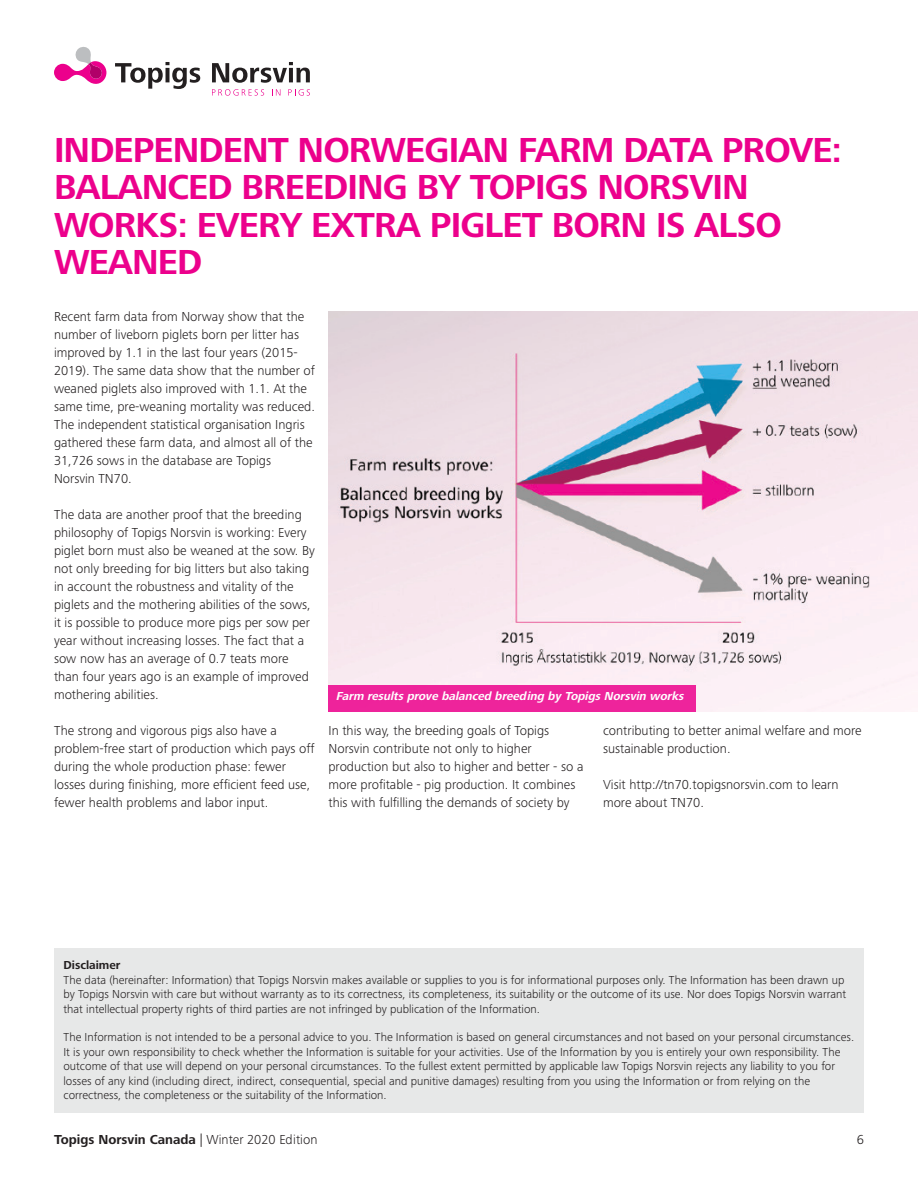
<style>
.page{position:relative;width:918px;height:1188px;background:#fff}
.page>*{position:absolute;margin:0;border:0;box-sizing:border-box;transform-origin:0 0}
.t1{font:700 36px/37.5px "Frutiger Next Pro";letter-spacing:-.025em;color:#ec008c}
.t2{font:300 13.5px/18px "Frutiger Next Pro";color:#231f20}
.t3{font:700 13.5px "Frutiger Next Pro";color:#231f20}
.t4{font:300 12px/14.4px "Frutiger Next Pro";color:#231f20}
.t5{font:italic 700 12px "Frutiger Next Pro";color:#fff}
.t6{font:700 12px "Frutiger Next Pro";color:#231f20}
.s1{font-weight:300}
</style>
<div class="page">
<svg style="left:115px;top:62px;width:85px;height:27px"></svg>
<svg style="left:212px;top:62px;width:98px;height:21px"></svg>
<svg style="left:212px;top:89px;width:52px;height:7px"></svg>
<svg style="left:272px;top:89px;width:8px;height:7px"></svg>
<svg style="left:288px;top:89px;width:22px;height:7px"></svg>
<svg style="left:54px;top:47px;width:52px;height:37px"></svg>
<div style="left:54px;top:948px;width:810px;height:164px;background:#e7e8e8"></div>
<img style="left:328px;top:311px;width:590px;height:400px">
<div style="left:328px;top:685px;width:368px;height:26px;background:#ee249b"></div>
<p class="t1" style="left:54px;top:131px;width:790px">INDEPENDENT NORWEGIAN FARM DATA PROVE:</p>
<p class="t1" style="left:54px;top:168px;width:729px">BALANCED BREEDING BY TOPIGS NORSVIN<br>WORKS: EVERY EXTRA PIGLET BORN IS ALSO<br>WEANED</p>
<p class="t2" style="left:54px;top:307px;width:263px">Recent farm data from Norway show that the number of liveborn piglets born per litter has improved by 1.1 in the last four years (2015- 2019). The same data show that the number of weaned piglets also improved with 1.1. At the same time, pre-weaning mortality was reduced.<br>The independent statistical organisation Ingris gathered these farm data, and almost all of the 31,726 sows in the database are Topigs Norsvin TN70.</p>
<p class="t2" style="left:54px;top:505px;width:262px">The data are another proof that the breeding philosophy of Topigs Norsvin is working: Every piglet born must also be weaned at the sow. By not only breeding for big litters but also taking in account the robustness and vitality of the piglets and the mothering abilities of the sows, it is possible to produce more pigs per sow per year without increasing losses. The fact that a sow now has an average of 0.7 teats more than four years ago is an example of improved mothering abilities.</p>
<p class="t2" style="left:54px;top:721px;width:262px">The strong and vigorous pigs also have a problem-free start of production which pays off during the whole production phase: fewer losses during finishing, more efficient feed use, fewer health problems and labor input.</p>
<p class="t2" style="left:328px;top:721px;width:256px">In this way, the breeding goals of Topigs Norsvin contribute not only to higher production but also to higher and better - so a more profitable - pig production. It combines this with fulfilling the demands of society by</p>
<p class="t2" style="left:603px;top:721px;width:260px">contributing to better animal welfare and more sustainable production.</p>
<p class="t5" style="left:336px;top:689px;width:352px">Farm resultsprove balanced breeding by TopigsNorsvin works</p>
<p class="t2" style="left:603px;top:775px;width:237px">Visit http://tn70.topigsnorsvin.com to learn more about TN70.</p>
<p class="t6" style="left:63px;top:958px;width:59px">Disclaimer</p>
<p class="t4" style="left:63px;top:973px;width:784px">The data (hereinafter: Information) that Topigs Norsvin makes available or supplies to you is for informational purposes only. The Information has been drawn up by Topigs Norsvin with care but without warranty as to its correctness, its completeness, its suitability or the outcome of its use. Nor does Topigs Norsvin warrant that intellectual property rights of third parties are not infringed by publication of the Information.</p>
<p class="t4" style="left:63px;top:1030px;width:792px">The Information is not intended to be a personal advice to you. The Information is based on general circumstances and not based on your personal circumstances.<br>It is your own responsibility to check whether the Information is suitable for your activities. Use of the Information by you is entirely your own responsibility. The outcome of that use will depend on your personal circumstances. To the fullest extent permitted by applicable law Topigs Norsvin rejects any liability to you for losses of any kind (including direct, indirect, consequential, special and punitive damages) resulting from you using the Information or from relying on the correctness, the completeness or the suitability of the Information.</p>
<p class="t3" style="left:54px;top:1132px;width:265px">Topigs Norsvin Canada <span class="s1">| Winter 2020 Edition</span></p>
<p class="t2" style="left:857px;top:1130px;width:9px">6</p>
</div>
